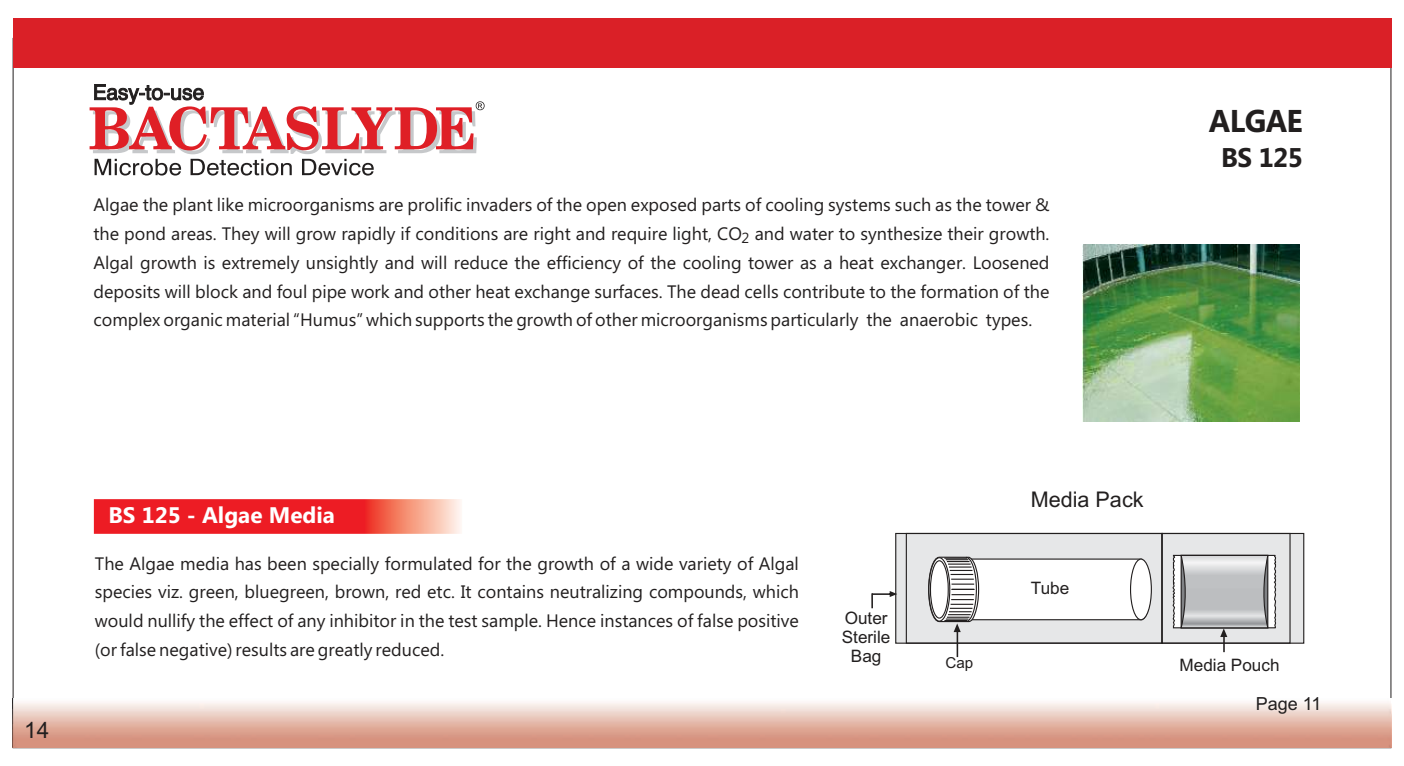
<style>
.page{position:relative;width:1404px;height:766px;background:#fff}
.page>*{position:absolute;margin:0;border:0;box-sizing:border-box;transform-origin:0 0}
.t1{font:700 31.5px "Ebrima";letter-spacing:-.02em;color:#221f1f}
.t2{font:700 27px "Ebrima";color:#221f1f}
.t3{font:700 22.5px "Ebrima";color:#fff}
.t4{font:22.5px "Arial";color:#221f1f}
.t5{font:21.6px "Arial";color:#221f1f}
.t6{font:18px/28.8px "Ebrima";color:#221f1f;text-align:justify}
.t7{font:18px "Arial";color:#221f1f}
.t8{font:17.1px/19.1px "Arial";color:#221f1f;text-align:center}
.t9{font:15.08px "Arial";color:#221f1f}
.t10{font:14.62px "Ebrima";color:#221f1f}
</style>
<div class="page">
<div style="left:13px;top:18px;width:1377px;height:50px;background:#da2027"></div>
<img style="left:1082px;top:244px;width:217px;height:178px">
<div style="left:895px;top:533px;width:266px;height:110px;background:#e6e7e8"></div>
<svg style="left:871px;top:591px;width:26px;height:17px"></svg>
<svg style="left:927px;top:556px;width:224px;height:101px"></svg>
<div style="left:905px;top:532px;width:257px;height:111px;border:1px solid #221f1f"></div>
<div style="left:1161px;top:533px;width:142px;height:110px;background:#e6e7e8"></div>
<div style="left:1161px;top:532px;width:129px;height:111px;border:1px solid #221f1f"></div>
<svg style="left:1171px;top:554px;width:107px;height:98px"></svg>
<img style="left:1182px;top:556px;width:84px;height:70px">
<div style="left:1180px;top:554px;width:88px;height:74px;border:1px solid #221f1f"></div>
<img style="left:94px;top:499px;width:367px;height:34px">
<svg style="left:90px;top:84px;width:394px;height:91px"></svg>
<p class="t6" style="left:93px;top:192px;width:957px">Algae the plant like microorganisms are prolific invaders of the open exposed parts of cooling systems such as the tower &amp; the pond areas. They will grow rapidly if conditions are right and require light, CO and water to synthesize their growth.</p>
<p class="t10" style="left:741px;top:231px;width:9px">2</p>
<p class="t6" style="left:93px;top:250px;width:957px">Algal growth is extremely unsightly and will reduce the efficiency of the cooling tower as a heat exchanger. Loosened deposits will block and foul pipe work and other heat exchange surfaces. The dead cells contribute to the formation of the complex organic material “Humus” which supports the growth of other microorganisms particularly the anaerobic types.</p>
<h1 class="t1" style="left:1208px;top:108px;width:95px">ALGAE</h1>
<h2 class="t2" style="left:1221px;top:146px;width:83px">BS 125</h2>
<p class="t4" style="left:24px;top:721px;width:27px">14</p>
<p class="t3" style="left:108px;top:506px;width:228px">BS 125 - Algae Media</p>
<p class="t6" style="left:95px;top:550px;width:705px">The Algae media has been specially formulated for the growth of a wide variety of Algal species viz. green, bluegreen, brown, red etc. It contains neutralizing compounds, which would nullify the effect of any inhibitor in the test sample. Hence instances of false positive (or false negative) results are greatly reduced.</p>
<p class="t8" style="left:841px;top:609px;width:50px">Outer<br>Sterile<br>Bag</p>
<p class="t9" style="left:945px;top:657px;width:29px">Cap</p>
<p class="t5" style="left:1030px;top:491px;width:114px">Media Pack</p>
<p class="t8" style="left:1030px;top:579px;width:40px">Tube</p>
<p class="t8" style="left:1179px;top:657px;width:101px">Media Pouch</p>
<p class="t7" style="left:1255px;top:696px;width:67px">Page 11</p>
</div>
